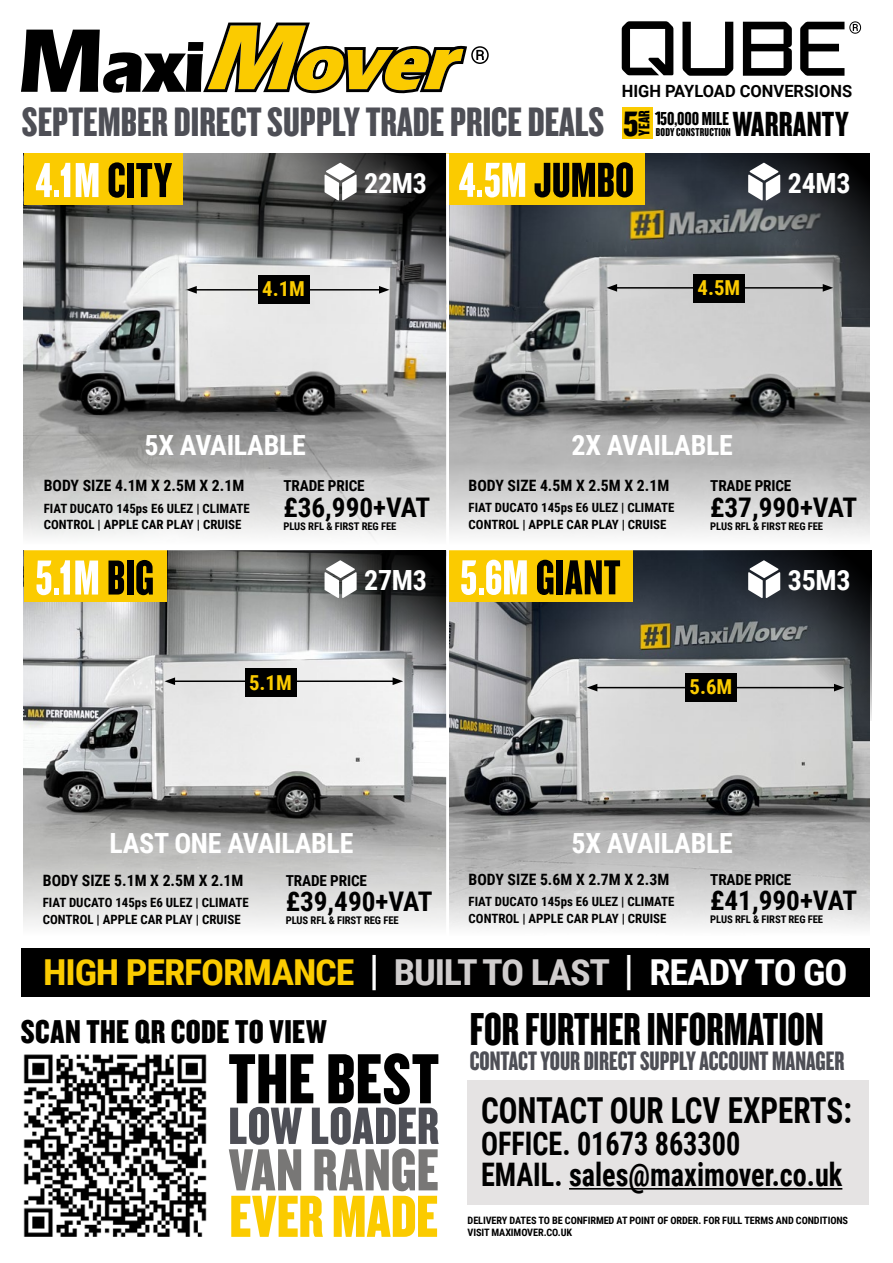
<style>
.page{position:relative;width:893px;height:1263px;background:#fff}
.page>*{position:absolute;margin:0;border:0;box-sizing:border-box;transform-origin:0 0}
.t1{font:73.65px "Knockout HTF69 Full Liteweight";letter-spacing:.01em;color:#000;scale:.95 1}
.t2{font:61.65px "Knockout HTF69 Full Liteweight";letter-spacing:.01em;color:#787776;scale:.95 1}
.t3{font:61.65px "Knockout HTF69 Full Liteweight";letter-spacing:.005em;color:#fbcb00;scale:.95 1}
.t4{font:54.6px "Knockout HTF69 Full Liteweight";letter-spacing:.005em;color:#4e4f56;scale:.95 1}
.t5{font:51px "Knockout HTF68 Full Featherwt";letter-spacing:.005em;color:#000}
.t6{font:51px "Knockout HTF68 Full Featherwt";color:#fff}
.t7{font:48px "Knockout HTF68 Full Featherwt";color:#000}
.t8{font:42.75px "Knockout HTF68 Full Featherwt";color:#4e4f56;scale:1.07 1}
.t9{font:36.6px "Knockout HTF69 Full Liteweight";color:#000;scale:1.06 1}
.t10{font:36.3px "Knockout HTF68 Full Featherwt";letter-spacing:.005em;color:#000;scale:1.06 1}
.t11{font:700 35.85px "Roboto Condensed";color:#000;scale:.87 1}
.t12{font:700 35.7px "Roboto Condensed";letter-spacing:-.03em;color:#fbcb00;scale:1.07 1}
.t13{font:34.35px "Knockout HTF69 Full Liteweight";letter-spacing:.015em;color:#000}
.t14{font:700 32.4px/31.8px "Roboto Condensed";color:#000;scale:.87 1}
.t15{font:700 27.75px "Roboto Condensed";letter-spacing:-.01em;color:#fff}
.t16{font:27.75px "Knockout HTF68 Full Featherwt";color:#4e4f56}
.t17{font:700 27px "Roboto Condensed";color:#000}
.t18{font:700 20.55px "Roboto Condensed";color:#fbcb00}
.t19{font:19.5px "Knockout HTF68 Full Featherwt";letter-spacing:-.005em;color:#000;scale:1.06 1}
.t20{font:700 16.95px "Roboto";color:#000}
.t21{font:16.2px "Knockout HTF69 Full Liteweight";color:#000;scale:.94 1}
.t22{font:700 15.6px "Roboto Condensed";color:#000}
.t23{font:700 15.15px "Roboto Condensed";letter-spacing:-.01em;color:#000}
.t24{font:700 12.75px/16.8px "Roboto Condensed";color:#000}
.t25{font:11.85px "Knockout HTF68 Full Featherwt";letter-spacing:.015em;color:#000;scale:1.06 1}
.t26{font:700 10.65px "Roboto Condensed";letter-spacing:-.01em;color:#000}
.t27{font:700 10.2px/12.3px "Roboto Condensed";letter-spacing:-.01em;color:#000}
.s1{color:#fff}
.s2{color:#000}
.s3{font-weight:400;font-size:41.85px;color:#fff}
.s4{color:#d0cdcd}
</style>
<div class="page">
<div style="left:468px;top:1080px;width:401px;height:125px;background:#e5e3e3"></div>
<svg style="left:21px;top:23px;width:468px;height:70px"></svg>
<svg style="left:682px;top:22px;width:51px;height:54px"></svg>
<svg style="left:743px;top:22px;width:49px;height:54px"></svg>
<svg style="left:622px;top:21px;width:51px;height:54px"></svg>
<svg style="left:800px;top:21px;width:61px;height:55px"></svg>
<img style="left:23px;top:1054px;width:184px;height:183px">
<img style="left:24px;top:153px;width:845px;height:294px">
<img style="left:24px;top:550px;width:422px;height:288px">
<img style="left:449px;top:550px;width:420px;height:288px">
<svg style="left:23px;top:447px;width:846px;height:93px"></svg>
<div style="left:23px;top:838px;width:846px;height:103px;background:linear-gradient(to bottom,#adadac,#fff)"></div>
<div style="left:24px;top:153px;width:159px;height:52px;background:#fbcb00"></div>
<div style="left:24px;top:550px;width:143px;height:52px;background:#fbcb00"></div>
<div style="left:449px;top:550px;width:184px;height:52px;background:#fbcb00"></div>
<div style="left:446px;top:153px;width:198px;height:52px;background:#fbcb00"></div>
<svg style="left:61px;top:163px;width:9px;height:34px"></svg>
<svg style="left:60px;top:560px;width:10px;height:34px"></svg>
<hr style="left:446px;top:153px;width:3px;height:1056px;background:#fff">
<svg style="left:278px;top:153px;width:168px;height:171px"></svg>
<svg style="left:278px;top:550px;width:168px;height:171px"></svg>
<svg style="left:703px;top:550px;width:168px;height:171px"></svg>
<svg style="left:701px;top:153px;width:168px;height:171px"></svg>
<svg style="left:325px;top:163px;width:32px;height:38px"></svg>
<svg style="left:325px;top:560px;width:32px;height:38px"></svg>
<svg style="left:748px;top:163px;width:32px;height:38px"></svg>
<svg style="left:748px;top:560px;width:32px;height:38px"></svg>
<hr style="left:569px;top:1188px;width:273px;height:1px;background:#000">
<div style="left:21px;top:948px;width:848px;height:49px;background:#000"></div>
<div style="left:622px;top:107px;width:30px;height:32px;background:#fbcb00"></div>
<svg style="left:655px;top:112px;width:5px;height:13px"></svg>
<hr style="left:194px;top:289px;width:187px;height:2px;background:#000">
<svg style="left:186px;top:286px;width:11px;height:8px"></svg>
<svg style="left:379px;top:286px;width:10px;height:8px"></svg>
<hr style="left:615px;top:287px;width:210px;height:2px;background:#000">
<svg style="left:607px;top:284px;width:10px;height:8px"></svg>
<svg style="left:823px;top:284px;width:10px;height:8px"></svg>
<hr style="left:173px;top:680px;width:222px;height:2px;background:#000">
<svg style="left:165px;top:677px;width:10px;height:8px"></svg>
<svg style="left:393px;top:677px;width:10px;height:8px"></svg>
<hr style="left:595px;top:687px;width:241px;height:1px;background:#000">
<svg style="left:587px;top:684px;width:10px;height:7px"></svg>
<svg style="left:834px;top:684px;width:10px;height:7px"></svg>
<div style="left:258px;top:275px;width:51px;height:29px;background:#000"></div>
<div style="left:693px;top:274px;width:52px;height:29px;background:#000"></div>
<div style="left:245px;top:669px;width:51px;height:28px;background:#000"></div>
<div style="left:685px;top:673px;width:52px;height:28px;background:#000"></div>
<h3 class="t8" style="left:22px;top:99px;width:546px">SEPTEMBER DIRECT SUPPLY TRADE PRICE DEALS</h3>
<h3 class="t20" style="left:622px;top:79px;width:232px">HIGH PAYLOAD CONVERSIONS</h3>
<h3 class="t9" style="left:623px;top:105px;width:16px">5</h3>
<p class="t21" style="left:636px;top:136px;width:29px;rotate:-90deg">YEAR</p>
<h3 class="t19" style="left:660px;top:108px;width:66px">50,000 MILE</h3>
<h3 class="t10" style="left:733px;top:106px;width:111px">WARRANTY</h3>
<p class="t25" style="left:656px;top:126px;width:72px">BODY CONSTRUCTION</p>
<h3 class="t5" style="left:35px;top:154px;width:138px"><span class="s1">4. M</span> CITY</h3>
<h3 class="t15" style="left:364px;top:163px;width:64px">22M3</h3>
<h3 class="t5" style="left:459px;top:154px;width:177px"><span class="s1">4.5M</span> JUMBO</h3>
<h3 class="t18" style="left:262px;top:275px;width:44px">4.1M</h3>
<h3 class="t18" style="left:697px;top:274px;width:44px">4.5M</h3>
<h3 class="t15" style="left:788px;top:163px;width:64px">24M3</h3>
<h3 class="t15" style="left:145px;top:425px;width:163px">5X AVAILABLE</h3>
<h3 class="t15" style="left:571px;top:425px;width:163px">2X AVAILABLE</h3>
<p class="t22" style="left:44px;top:475px;width:202px">BODY SIZE 4.1M X 2.5M X 2.1M</p>
<p class="t24" style="left:44px;top:499px;width:207px">FIAT DUCATO 145ps E6 ULEZ | CLIMATE<br>CONTROL | APPLE CAR PLAY | CRUISE</p>
<p class="t23" style="left:283px;top:475px;width:83px">TRADE PRICE</p>
<h3 class="t17" style="left:283px;top:488px;width:148px">£36,990+VAT</h3>
<p class="t26" style="left:283px;top:518px;width:114px">PLUS RFL &amp; FIRST REG FEE</p>
<p class="t22" style="left:469px;top:474px;width:202px">BODY SIZE 4.5M X 2.5M X 2.1M</p>
<p class="t24" style="left:469px;top:499px;width:207px">FIAT DUCATO 145ps E6 ULEZ | CLIMATE<br>CONTROL | APPLE CAR PLAY | CRUISE</p>
<h3 class="t6" style="left:35px;top:552px;width:120px">5. M <span class="s2">BIG</span></h3>
<h3 class="t5" style="left:460px;top:551px;width:162px"><span class="s1">5.6M</span> GIANT</h3>
<h3 class="t15" style="left:364px;top:561px;width:64px">27M3</h3>
<p class="t23" style="left:710px;top:475px;width:83px">TRADE PRICE</p>
<h3 class="t17" style="left:710px;top:488px;width:148px">£37,990+VAT</h3>
<p class="t26" style="left:710px;top:518px;width:114px">PLUS RFL &amp; FIRST REG FEE</p>
<h3 class="t15" style="left:788px;top:561px;width:64px">35M3</h3>
<h3 class="t18" style="left:249px;top:668px;width:44px">5.1M</h3>
<h3 class="t18" style="left:689px;top:673px;width:44px">5.6M</h3>
<h3 class="t15" style="left:109px;top:824px;width:245px">LAST ONE AVAILABLE</h3>
<p class="t22" style="left:43px;top:869px;width:202px">BODY SIZE 5.1M X 2.5M X 2.1M</p>
<p class="t24" style="left:43px;top:894px;width:207px">FIAT DUCATO 145ps E6 ULEZ | CLIMATE<br>CONTROL | APPLE CAR PLAY | CRUISE</p>
<p class="t23" style="left:286px;top:869px;width:83px">TRADE PRICE</p>
<h3 class="t17" style="left:286px;top:883px;width:148px">£39,490+VAT</h3>
<p class="t26" style="left:286px;top:913px;width:114px">PLUS RFL &amp; FIRST REG FEE</p>
<h3 class="t15" style="left:571px;top:824px;width:163px">5X AVAILABLE</h3>
<p class="t22" style="left:469px;top:869px;width:202px">BODY SIZE 5.6M X 2.7M X 2.3M</p>
<p class="t24" style="left:469px;top:893px;width:207px">FIAT DUCATO 145ps E6 ULEZ | CLIMATE<br>CONTROL | APPLE CAR PLAY | CRUISE</p>
<p class="t23" style="left:710px;top:868px;width:83px">TRADE PRICE</p>
<h3 class="t17" style="left:710px;top:882px;width:148px">£41,990+VAT</h3>
<p class="t26" style="left:710px;top:912px;width:114px">PLUS RFL &amp; FIRST REG FEE</p>
<h3 class="t12" style="left:43px;top:948px;width:753px">HIGH PERFORMANCE <span class="s3">|</span> <span class="s4">BUILT TO LAST</span> <span class="s3">|</span> <span class="s1">READY TO GO</span></h3>
<h3 class="t13" style="left:21px;top:1013px;width:307px">SCAN THE QR CODE TO VIEW</h3>
<h3 class="t7" style="left:470px;top:1004px;width:355px">FOR FURTHER INFORMATION</h3>
<h3 class="t16" style="left:470px;top:1047px;width:376px">CONTACT YOUR DIRECT SUPPLY ACCOUNT MANAGER</h3>
<h1 class="t1" style="left:229px;top:1041px;width:223px">THE BEST</h1>
<h3 class="t4" style="left:228px;top:1097px;width:223px">LOW LOADER</h3>
<h2 class="t2" style="left:229px;top:1138px;width:223px">VAN RANGE</h2>
<h2 class="t3" style="left:229px;top:1184px;width:221px">EVER MADE</h2>
<h3 class="t11" style="left:481px;top:1085px;width:428px">CONTACT OUR LCV EXPERTS:</h3>
<h3 class="t14" style="left:481px;top:1126px;width:417px">OFFICE. 01673 863300<br>EMAIL. sales@maximover.co.uk</h3>
<p class="t27" style="left:468px;top:1214px;width:382px">DELIVERY DATES TO BE CONFIRMED AT POINT OF ORDER. FOR FULL TERMS AND CONDITIONS<br>VISIT MAXIMOVER.CO.UK</p>
</div>
